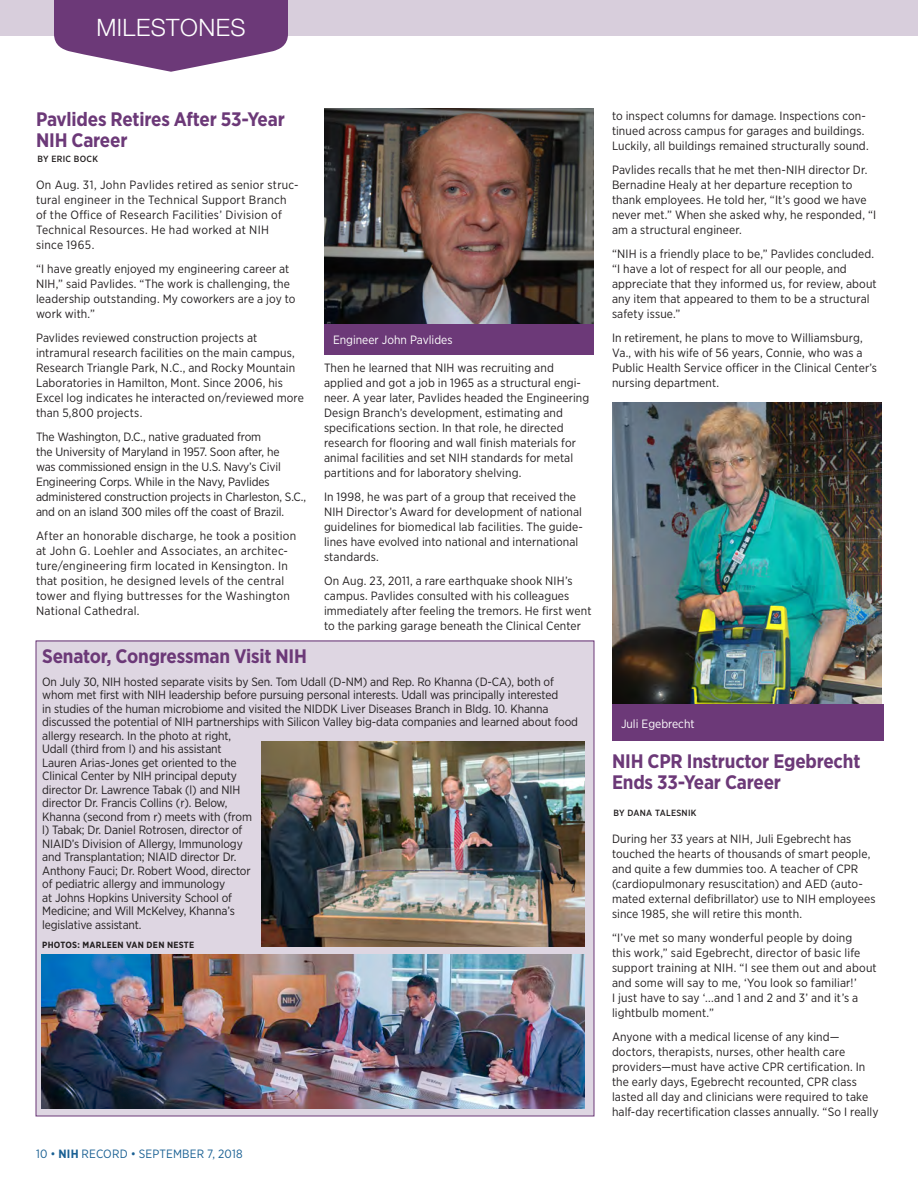
<style>
.page{position:relative;width:918px;height:1188px;background:#fff}
.page>*{position:absolute;margin:0;border:0;box-sizing:border-box;transform-origin:0 0}
.Page_jump{font:300 24px "Helvetica Neue LT Std";letter-spacing:.02em;color:#fff}
.Head__Milestones{font:700 19.5px/21px "Gotham Narrow";letter-spacing:-.01em;color:#6c3978}
.Body_2__Briefs_and_S{font:12px/15px "Gotham Narrow";letter-spacing:.01em;color:#231f20}
.Photo_caption_positi{font:12px/13.5px "Gotham Narrow";letter-spacing:-.01em;color:#231f20}
.Body_2__Briefs_and_S-2{font:12px/15px "Gotham Narrow";letter-spacing:-.01em;color:#231f20}
.Photo_caption_revers{font:12px "Gotham Narrow";color:#fff}
.Body_2__Briefs_and_S-3{font:12px "Gotham Narrow";letter-spacing:.01em;color:#1b6194}
.Photo_credit_positiv{font:700 9px "Gotham Narrow";letter-spacing:.03em;color:#231f20}
.Byline{font:500 9px "Gotham Narrow";letter-spacing:.03em;color:#231f20}
.s1{font-weight:700}
</style>
<div class="page">
<div style="left:36px;top:641px;width:558px;height:475px;background:#ded6e2"></div>
<div style="left:0;top:0;width:918px;height:35px;background:#d8cedc"></div>
<img style="left:324px;top:108px;width:270px;height:216px">
<svg style="left:54px;top:0;width:234px;height:72px"></svg>
<img style="left:612px;top:402px;width:270px;height:303px">
<div style="left:324px;top:324px;width:270px;height:31px;background:#6c3978"></div>
<div style="left:612px;top:705px;width:272px;height:36px;background:#6c3978"></div>
<img style="left:41px;top:954px;width:544px;height:154px">
<img style="left:261px;top:741px;width:324px;height:205px">
<p class="Page_jump" style="left:96px;top:13px;width:151px">MILESTONES</p>
<p class="Head__Milestones" style="left:36px;top:108px;width:250px">Pavlides Retires After 53-Year<br>NIH Career</p>
<p class="Byline" style="left:38px;top:153px;width:62px">BY ERIC BOCK</p>
<p class="Body_2__Briefs_and_S" style="left:36px;top:177px;width:264px">On Aug. 31, John Pavlides retired as senior struc&shy;tural engineer in the Technical Support Branch of the Office of Research Facilities’ Division of Technical Resources. He had worked at NIH since 1965.</p>
<p class="Body_2__Briefs_and_S" style="left:36px;top:261px;width:261px">“I have greatly enjoyed my engineering career at NIH,” said Pavlides. “The work is challenging, the leadership outstanding. My coworkers are a joy to work with.”</p>
<p class="Body_2__Briefs_and_S" style="left:36px;top:330px;width:270px">Pavlides reviewed construction projects at intramural research facilities on the main campus, Research Triangle Park, N.C., and Rocky Mountain Laboratories in Hamilton, Mont. Since 2006, his Excel log indicates he interacted on/reviewed more than 5,800 projects.</p>
<p class="Body_2__Briefs_and_S-2" style="left:36px;top:429px;width:271px">The Washington, D.C., native graduated from<br>the University of Maryland in 1957. Soon after, he<br>was commissioned ensign in the U.S. Navy’s Civil Engineering Corps. While in the Navy, Pavlides administered construction projects in Charleston, S.C., and on an island 300 miles off the coast of Brazil.</p>
<p class="Body_2__Briefs_and_S" style="left:36px;top:528px;width:262px">After an honorable discharge, he took a position at John G. Loehler and Associates, an architec&shy;ture/engineering firm located in Kensington. In that position, he designed levels of the central tower and flying buttresses for the Washington National Cathedral.</p>
<p class="Photo_caption_revers" style="left:333px;top:332px;width:121px">Engineer John Pavlides</p>
<p class="Body_2__Briefs_and_S" style="left:324px;top:360px;width:267px">Then he learned that NIH was recruiting and applied and got a job in 1965 as a structural engi&shy;neer. A year later, Pavlides headed the Engineering Design Branch’s development, estimating and specifications section. In that role, he directed research for flooring and wall finish materials for animal facilities and set NIH standards for metal partitions and for laboratory shelving.</p>
<p class="Body_2__Briefs_and_S" style="left:324px;top:489px;width:261px">In 1998, he was part of a group that received the NIH Director’s Award for development of national guidelines for biomedical lab facilities. The guide&shy;lines have evolved into national and international standards.</p>
<p class="Body_2__Briefs_and_S" style="left:324px;top:573px;width:269px">On Aug. 23, 2011, a rare earthquake shook NIH’s campus. Pavlides consulted with his colleagues immediately after feeling the tremors. He first went to the parking garage beneath the Clinical Center</p>
<p class="Head__Milestones" style="left:42px;top:645px;width:266px">Senator, Congressman Visit NIH</p>
<p class="Photo_caption_positi" style="left:42px;top:674px;width:537px">On July 30, NIH hosted separate visits by Sen. Tom Udall (D-NM) and Rep. Ro Khanna (D-CA), both of whom met first with NIH leadership before pursuing personal interests. Udall was principally interested<br>in studies of the human microbiome and visited the NIDDK Liver Diseases Branch in Bldg. 10. Khanna discussed the potential of NIH partnerships with Silicon Valley big-data companies and learned about food allergy research. In the photo at right,<br>Udall (third from l) and his assistant<br>Lauren Arias-Jones get oriented to the<br>Clinical Center by NIH principal deputy<br>director Dr. Lawrence Tabak (l) and NIH<br>director Dr. Francis Collins (r). Below,<br>Khanna (second from r) meets with (from<br>l) Tabak; Dr. Daniel Rotrosen, director of<br>NIAID’s Division of Allergy, Immunology<br>and Transplantation; NIAID director Dr.<br>Anthony Fauci; Dr. Robert Wood, director<br>of pediatric allergy and immunology<br>at Johns Hopkins University School of<br>Medicine; and Will McKelvey, Khanna’s<br>legislative assistant.</p>
<p class="Photo_credit_positiv" style="left:42px;top:939px;width:154px">PHOTOS: MARLEEN VAN DEN NESTE</p>
<p class="Body_2__Briefs_and_S-3" style="left:36px;top:1146px;width:208px">10 • <span class="s1">NIH</span> RECORD • SEPTEMBER 7, 2018</p>
<p class="Body_2__Briefs_and_S" style="left:612px;top:108px;width:258px">to inspect columns for damage. Inspections con&shy;tinued across campus for garages and buildings.<br>Luckily, all buildings remained structurally sound.</p>
<p class="Body_2__Briefs_and_S" style="left:612px;top:162px;width:266px">Pavlides recalls that he met then-NIH director Dr.<br>Bernadine Healy at her departure reception to thank employees. He told her, “It’s good we have never met.” When she asked why, he responded, “I am a structural engineer.</p>
<p class="Body_2__Briefs_and_S" style="left:612px;top:246px;width:266px">“NIH is a friendly place to be,” Pavlides concluded. “I have a lot of respect for all our people, and appreciate that they informed us, for review, about any item that appeared to them to be a structural safety issue.”</p>
<p class="Body_2__Briefs_and_S" style="left:612px;top:330px;width:267px">In retirement, he plans to move to Williamsburg, Va., with his wife of 56 years, Connie, who was a Public Health Service officer in the Clinical Center’s nursing department.</p>
<p class="Photo_caption_revers" style="left:621px;top:716px;width:75px">Juli Egebrecht</p>
<p class="Head__Milestones" style="left:612px;top:750px;width:250px">NIH CPR Instructor Egebrecht<br>Ends 33-Year Career</p>
<p class="Byline" style="left:614px;top:807px;width:84px">BY DANA TALESNIK</p>
<p class="Body_2__Briefs_and_S" style="left:612px;top:831px;width:265px">During her 33 years at NIH, Juli Egebrecht has touched the hearts of thousands of smart people, and quite a few dummies too. A teacher of CPR (cardiopulmonary resuscitation) and AED (auto&shy;mated external defibrillator) use to NIH employees since 1985, she will retire this month.</p>
<p class="Body_2__Briefs_and_S" style="left:612px;top:930px;width:266px">“I’ve met so many wonderful people by doing<br>this work,” said Egebrecht, director of basic life support training at NIH. “I see them out and about and some will say to me, ‘You look so familiar!’<br>I just have to say ‘...and 1 and 2 and 3’ and it’s a lightbulb moment.”</p>
<p class="Body_2__Briefs_and_S" style="left:612px;top:1029px;width:268px">Anyone with a medical license of any kind— doctors, therapists, nurses, other health care providers—must have active CPR certification. In the early days, Egebrecht recounted, CPR class lasted all day and clinicians were required to take half-day recertification classes annually. “So I really</p>
</div>
